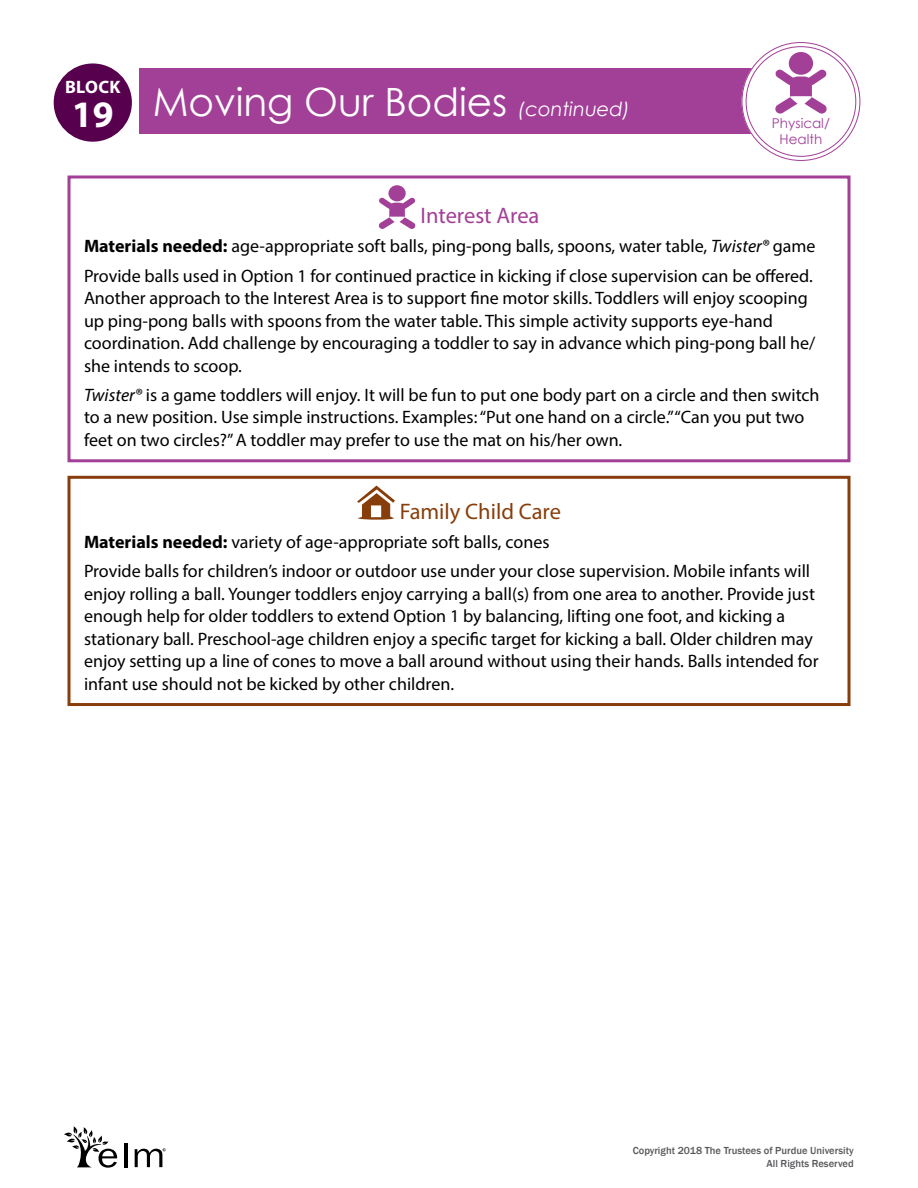
<style>
.page{position:relative;width:918px;height:1188px;background:#fff}
.page>*{position:absolute;margin:0;border:0;box-sizing:border-box;transform-origin:0 0}
.t1{font:39px "Century Gothic";color:#fff}
._4-04_FCC_Subhead{font:22.5px "Myriad Pro";color:#883e0b}
._4-03_Center_Subhead{font:22.5px "Myriad Pro";color:#a23f97}
._4-05_Ctr_FCC_Body{font:18px/22.5px "Myriad Pro";color:#000}
._4-05_IT_Center_FCC{font:18px "Myriad Pro";color:#000}
.t2{font:700 18px "Myriad Pro";letter-spacing:.02em;color:#fff}
.t3{font:13.5px/16.2px "Century Gothic";color:#a23f97;text-align:center}
.t4{font:500 10.5px/12.6px "Franklin Gothic";color:#58595b;text-align:right}
.s1{font-style:italic;font-size:19.5px}
.s2{font-weight:700}
.s3{font-style:italic}
</style>
<div class="page">
<div style="left:140px;top:68px;width:616px;height:66px;background:#a23f97"></div>
<div style="left:744px;top:45px;width:114px;height:113px;background:#fff;border-radius:50%"></div>
<div style="left:742px;top:42px;width:118px;height:119px;border:5px solid #fff;border-radius:50%"></div>
<div style="left:54px;top:63px;width:78px;height:79px;background:#56004e;border-radius:50%"></div>
<svg style="left:775px;top:69px;width:52px;height:45px"></svg>
<div style="left:789px;top:52px;width:24px;height:23px;background:#a23f97;border-radius:50%"></div>
<svg style="left:379px;top:197px;width:37px;height:32px"></svg>
<div style="left:388px;top:185px;width:18px;height:16px;background:#a23f97;border-radius:50%"></div>
<div style="left:68px;top:176px;width:782px;height:286px;border:3px solid #a23f97"></div>
<svg style="left:357px;top:486px;width:38px;height:34px"></svg>
<div style="left:68px;top:476px;width:782px;height:230px;border:3px solid #883e0b"></div>
<hr style="left:124px;top:1143px;width:3px;height:24px;background:#000">
<svg style="left:64px;top:1126px;width:53px;height:42px"></svg>
<svg style="left:135px;top:1148px;width:31px;height:19px"></svg>
<p class="t2" style="left:65px;top:75px;width:57px">BLOCK</p>
<h1 class="t1" style="left:72px;top:75px;width:560px"><sub>19</sub> Moving Our Bodies <span class="s1">(continued)</span></h1>
<p class="t3" style="left:772px;top:115px;width:59px">Physical/<br>Health</p>
<p class="_4-03_Center_Subhead" style="left:420px;top:202px;width:121px">Interest Area</p>
<p class="_4-05_IT_Center_FCC" style="left:84px;top:235px;width:733px"><span class="s2">Materials needed:</span> age-appropriate soft balls, ping-pong balls, spoons, water table, <span class="s3">Twister®</span> game</p>
<p class="_4-05_Ctr_FCC_Body" style="left:84px;top:264px;width:733px">Provide balls used in Option 1 for continued practice in kicking if close supervision can be offered.<br>Another approach to the Interest Area is to support fine motor skills. Toddlers will enjoy scooping up ping-pong balls with spoons from the water table. This simple activity supports eye-hand coordination. Add challenge by encouraging a toddler to say in advance which ping-pong ball he/ she intends to scoop.</p>
<p class="_4-05_Ctr_FCC_Body" style="left:84px;top:383px;width:737px"><span class="s3">Twister®</span> is a game toddlers will enjoy. It will be fun to put one body part on a circle and then switch to a new position. Use simple instructions. Examples: “Put one hand on a circle.” “Can you put two feet on two circles?” A toddler may prefer to use the mat on his/her own.</p>
<h1 class="_4-04_FCC_Subhead" style="left:400px;top:497px;width:163px">Family Child Care</h1>
<p class="_4-05_IT_Center_FCC" style="left:84px;top:531px;width:467px"><span class="s2">Materials needed:</span> variety of age-appropriate soft balls, cones</p>
<p class="_4-05_Ctr_FCC_Body" style="left:84px;top:559px;width:736px">Provide balls for children’s indoor or outdoor use under your close supervision. Mobile infants will enjoy rolling a ball. Younger toddlers enjoy carrying a ball(s) from one area to another. Provide just enough help for older toddlers to extend Option 1 by balancing, lifting one foot, and kicking a stationary ball. Preschool-age children enjoy a specific target for kicking a ball. Older children may enjoy setting up a line of cones to move a ball around without using their hands. Balls intended for infant use should not be kicked by other children.</p>
<p class="t4" style="left:633px;top:1145px;width:223px">Copyright 2018 The Trustees of Purdue University<br>All Rights Reserved</p>
</div>
